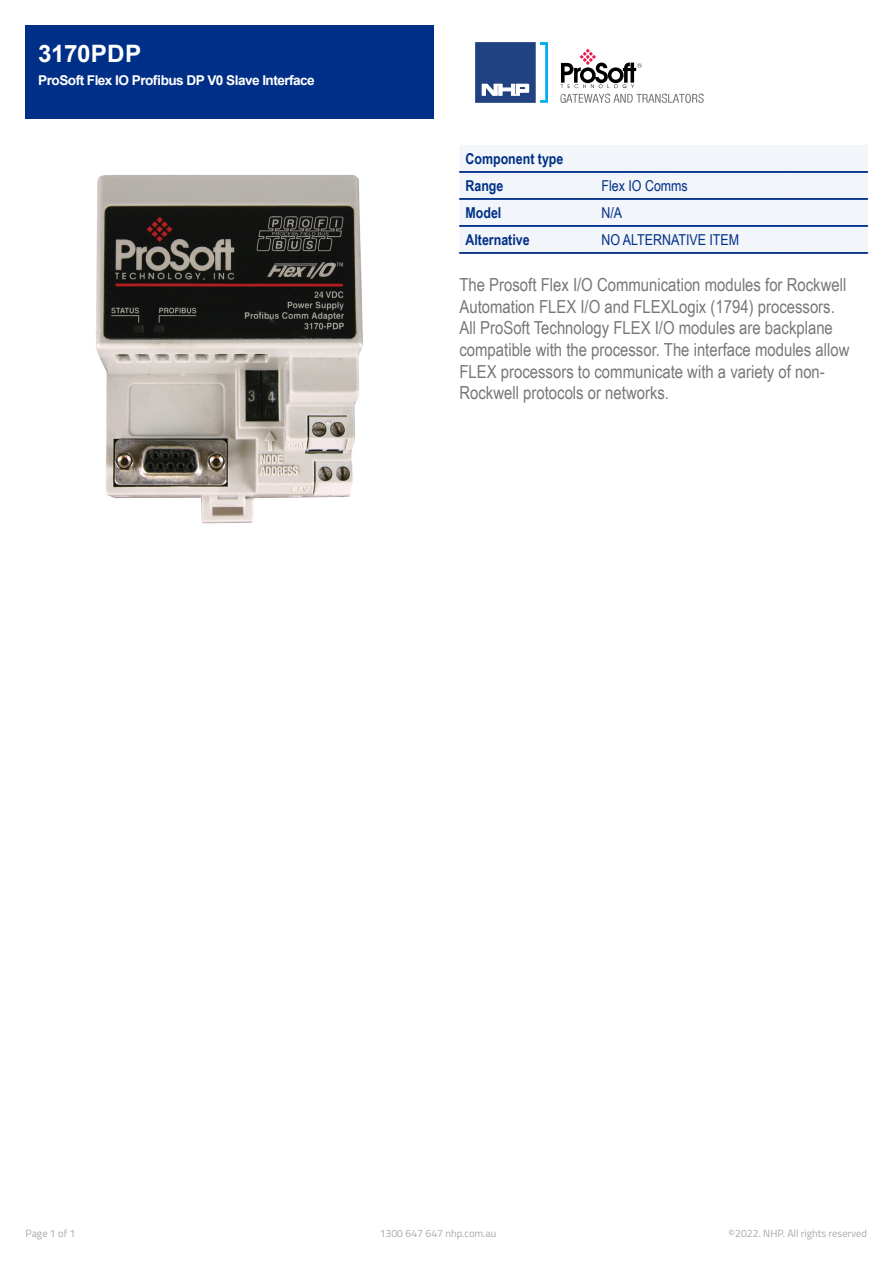
<style>
.page{position:relative;width:893px;height:1263px;background:#fff}
.page>*{position:absolute;margin:0;border:0;box-sizing:border-box;transform-origin:0 0}
.Item_Number{font:700 24px "Arial";letter-spacing:-.01em;color:#fff}
.t1{font:18px/21.6px "Arial Narrow";color:#777876}
.t2{font:700 15px/27px "Arial Narrow";color:#002f87}
.t3{font:15px "Arial Narrow";color:#002f87}
.Display_Name{font:700 13.5px "Arial";letter-spacing:-.04em;color:#fff}
.t4{font:10.5px "Titillium";color:#a7a9ac}
</style>
<div class="page">
<div style="left:26px;top:26px;width:408px;height:93px;background:#002f87"></div>
<svg style="left:475px;top:42px;width:73px;height:61px"></svg>
<svg style="left:560px;top:94px;width:144px;height:9px"></svg>
<svg style="left:561px;top:49px;width:81px;height:39px"></svg>
<img style="left:96px;top:174px;width:267px;height:350px">
<svg style="left:459px;top:145px;width:409px;height:109px"></svg>
<p class="Item_Number" style="left:38px;top:37px;width:104px">3170PDP</p>
<p class="Display_Name" style="left:38px;top:71px;width:278px">ProSoft Flex IO Profibus DP V0 Slave Interface</p>
<p class="t2" style="left:465px;top:144px;width:99px">Component type<br>Range</p>
<p class="t3" style="left:602px;top:174px;width:88px">Flex IO Comms</p>
<p class="t2" style="left:465px;top:198px;width:37px">Model</p>
<p class="t3" style="left:602px;top:201px;width:22px">N/A</p>
<p class="t2" style="left:465px;top:225px;width:66px">Alternative</p>
<p class="t3" style="left:602px;top:228px;width:139px">NO ALTERNATIVE ITEM</p>
<p class="t1" style="left:459px;top:273px;width:391px">The Prosoft Flex I/O Communication modules for Rockwell Automation FLEX I/O and FLEXLogix (1794) processors.<br>All ProSoft Technology FLEX I/O modules are backplane compatible with the processor. The interface modules allow FLEX processors to communicate with a variety of non-Rockwell protocols or networks.</p>
<p class="t4" style="left:26px;top:1226px;width:51px">Page 1 of 1</p>
<p class="t4" style="left:380px;top:1226px;width:118px">1300 647 647 nhp.com.au</p>
<p class="t4" style="left:728px;top:1226px;width:140px">©2022. NHP. All rights reserved</p>
</div>
